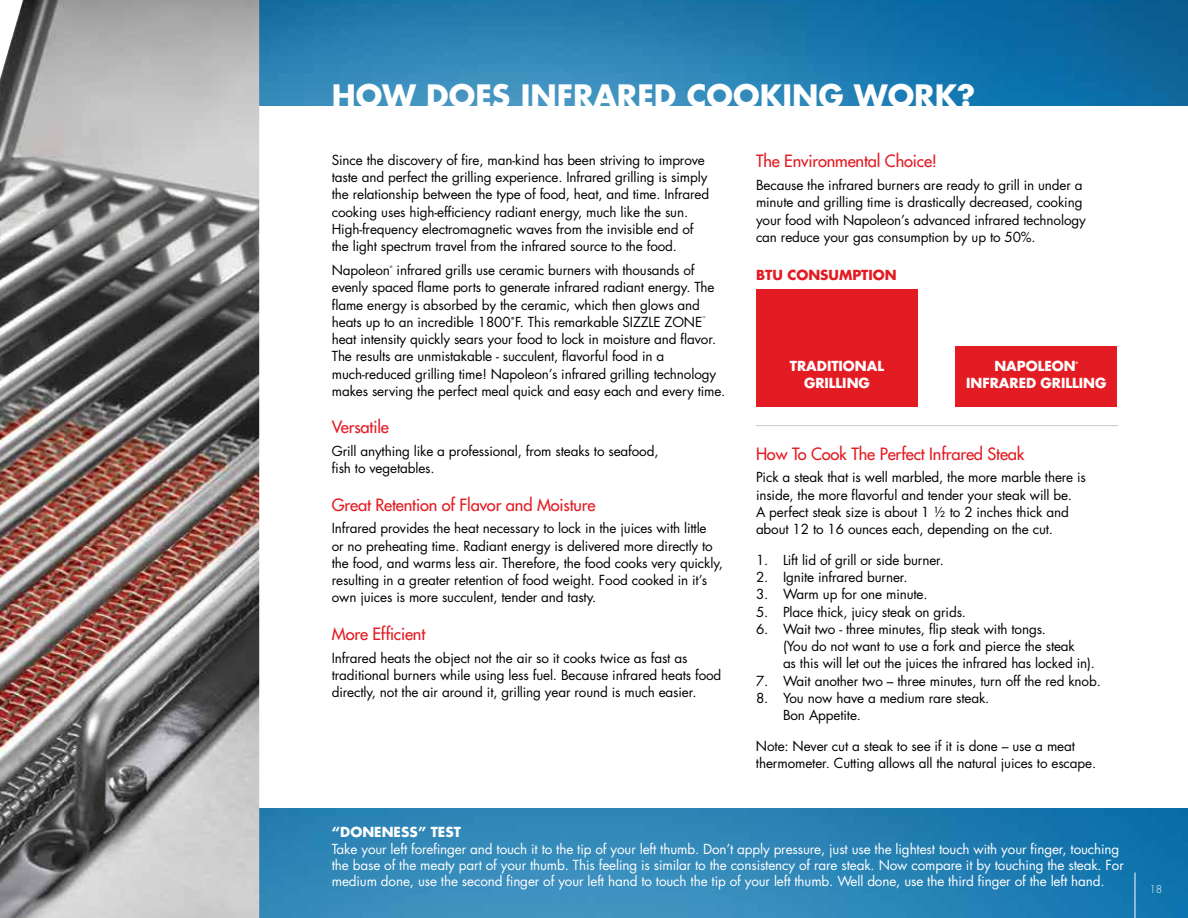
<style>
.page{position:relative;width:1188px;height:918px;background:#fff}
.page>*{position:absolute;margin:0;border:0;box-sizing:border-box;transform-origin:0 0}
.t1{font:700 30px "Futura Std";color:#fff}
.t2{font:500 16.5px "Futura Std";letter-spacing:-.01em;color:#e31b22}
.t3{font:13.5px/17.2px "Futura Std";letter-spacing:-.01em;color:#000}
.t4{font:13.5px/16.4px "Futura Std";letter-spacing:-.01em;color:#fff}
.t5{font:700 13.5px/16.4px "Futura Std";color:#fff;text-align:center}
.t6{font:700 13.5px "Futura Std";color:#e31b22}
.t7{font:300 10.5px "Futura Std";color:#fff}
.t8{font:3.3px "Futura Std";color:#000}
.t9{font:700 3.3px "Futura Std";color:#fff}
</style>
<div class="page">
<img style="left:259px;top:809px;width:929px;height:109px">
<img style="left:259px;top:0;width:929px;height:106px">
<hr style="left:756px;top:425px;width:362px;height:1px;background:#c7c8ca">
<div style="left:756px;top:290px;width:162px;height:117px;background:#e31b22"></div>
<div style="left:955px;top:346px;width:162px;height:61px;background:#e31b22"></div>
<img style="left:0;top:0;width:259px;height:918px">
<hr style="left:1135px;top:873px;width:1px;height:45px;background:#fff">
<h1 class="t1" style="left:332px;top:76px;width:645px">HOW DOES INFRARED COOKING WORK?</h1>
<p class="t3" style="left:332px;top:151px;width:379px">Since the discovery of fire, man-kind has been striving to improve taste and perfect the grilling experience. Infrared grilling is simply the relationship between the type of food, heat, and time. Infrared cooking uses high-efficiency radiant energy, much like the sun.<br>High-frequency electromagnetic waves from the invisible end of the light spectrum travel from the infrared source to the food.</p>
<p class="t3" style="left:332px;top:262px;width:60px">Napoleon</p>
<p class="t8" style="left:390px;top:264px;width:4px">®</p>
<p class="t3" style="left:332px;top:262px;width:384px;text-indent:65px">infrared grills use ceramic burners with thousands of evenly spaced flame ports to generate infrared radiant energy. The flame energy is absorbed by the ceramic, which then glows and heats up to an incredible 1800˚F. This remarkable SIZZLE ZONE</p>
<p class="t8" style="left:702px;top:316px;width:5px">™</p>
<p class="t3" style="left:332px;top:331px;width:395px">heat intensity quickly sears your food to lock in moisture and flavor.<br>The results are unmistakable - succulent, flavorful food in a much-reduced grilling time! Napoleon’s infrared grilling technology makes serving the perfect meal quick and easy each and every time.</p>
<p class="t2" style="left:332px;top:417px;width:59px">Versatile</p>
<p class="t3" style="left:332px;top:443px;width:328px">Grill anything like a professional, from steaks to seafood, fish to vegetables.</p>
<p class="t2" style="left:332px;top:494px;width:265px">Great Retention of Flavor and Moisture</p>
<p class="t3" style="left:332px;top:520px;width:393px">Infrared provides the heat necessary to lock in the juices with little<br>or no preheating time. Radiant energy is delivered more directly to the food, and warms less air. Therefore, the food cooks very quickly, resulting in a greater retention of food weight. Food cooked in it’s own juices is more succulent, tender and tasty.</p>
<p class="t2" style="left:332px;top:624px;width:95px">More Efficient</p>
<p class="t3" style="left:332px;top:649px;width:391px">Infrared heats the object not the air so it cooks twice as fast as traditional burners while using less fuel. Because infrared heats food directly, not the air around it, grilling year round is much easier.</p>
<p class="t2" style="left:756px;top:151px;width:183px">The Environmental Choice!</p>
<p class="t3" style="left:756px;top:177px;width:331px">Because the infrared burners are ready to grill in under a minute and grilling time is drastically decreased, cooking your food with Napoleon’s advanced infrared technology can reduce your gas consumption by up to 50%.</p>
<p class="t6" style="left:756px;top:266px;width:142px">BTU CONSUMPTION</p>
<p class="t5" style="left:790px;top:358px;width:96px">TRADITIONAL<br>GRILLING</p>
<p class="t5" style="left:994px;top:358px;width:83px">NAPOLEON</p>
<p class="t9" style="left:1076px;top:360px;width:4px">®</p>
<p class="t5" style="left:966px;top:374px;width:142px">INFRARED GRILLING</p>
<p class="t2" style="left:756px;top:443px;width:270px">How To Cook The Perfect Infrared Steak</p>
<p class="t3" style="left:756px;top:469px;width:331px">Pick a steak that is well marbled, the more marble there is inside, the more flavorful and tender your steak will be.<br>A perfect steak size is about 1 ½ to 2 inches thick and about 12 to 16 ounces each, depending on the cut.</p>
<p class="t3" style="left:756px;top:551px;width:190px">1. Lift lid of grill or side burner.</p>
<p class="t3" style="left:756px;top:569px;width:153px">2. Ignite infrared burner.</p>
<p class="t3" style="left:756px;top:586px;width:173px">3. Warm up for one minute.</p>
<p class="t3" style="left:756px;top:603px;width:212px">5. Place thick, juicy steak on grids.</p>
<p class="t3" style="left:783px;top:620px;width:313px;text-indent:-27px">6. Wait two - three minutes, flip steak with tongs.<br>(You do not want to use a fork and pierce the steak<br>as this will let out the juices the infrared has locked in).</p>
<p class="t3" style="left:756px;top:672px;width:346px">7. Wait another two – three minutes, turn off the red knob.</p>
<p class="t3" style="left:783px;top:689px;width:208px;text-indent:-27px">8. You now have a medium rare steak.<br>Bon Appetite.</p>
<p class="t3" style="left:756px;top:737px;width:342px">Note: Never cut a steak to see if it is done – use a meat thermometer. Cutting allows all the natural juices to escape.</p>
<p class="t5" style="left:332px;top:824px;width:131px">“DONENESS” TEST</p>
<p class="t4" style="left:332px;top:841px;width:794px">Take your left forefinger and touch it to the tip of your left thumb. Don’t apply pressure, just use the lightest touch with your finger, touching the base of the meaty part of your thumb. This feeling is similar to the consistency of rare steak. Now compare it by touching the steak. For medium done, use the second finger of your left hand to touch the tip of your left thumb. Well done, use the third finger of the left hand.</p>
<p class="t7" style="left:1149px;top:883px;width:15px">18</p>
</div>
